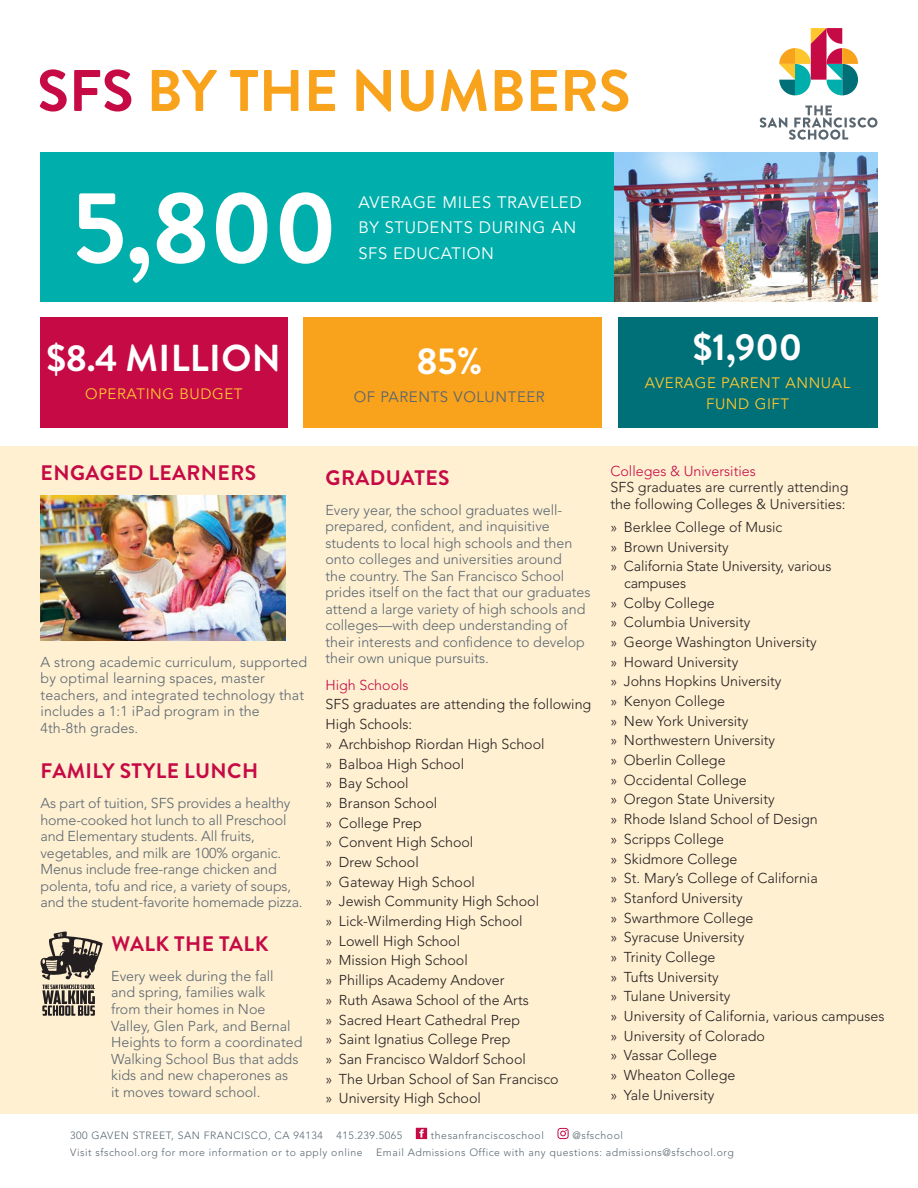
<style>
.page{position:relative;width:918px;height:1188px;background:#fff}
.page>*{position:absolute;margin:0;border:0;box-sizing:border-box;transform-origin:0 0}
.t1{font:700 102px "Brandon Grotesque";color:#fff}
.t2{font:700 58.5px "Brandon Grotesque";color:#f9a21c}
.t3{font:700 37.5px "Brandon Grotesque";letter-spacing:.01em;color:#fff}
.t4{font:700 21px "Brandon Grotesque";letter-spacing:.02em;color:#c60a45}
.t5{font:16.5px/25.5px "Avenir";letter-spacing:.04em;color:#fff}
.t6{font:15px/21px "Avenir";letter-spacing:.04em;color:#ffc52d;text-align:center}
.t7{font:15px "Avenir";letter-spacing:.04em;color:#5a6670}
.t8{font:300 14.25px/19.8px "Avenir";color:#231f20}
.t9{font:300 14.25px/16.5px "Avenir";color:#5a6670}
.t10{font:300 14.25px "Avenir";color:#c60a45}
.t11{font:300 10.5px "Avenir";letter-spacing:.05em;color:#5a6670}
.s1{color:#c60a45}
</style>
<div class="page">
<div style="left:0;top:446px;width:918px;height:667px;background:#fff0d2"></div>
<svg style="left:40px;top:931px;width:63px;height:85px"></svg>
<img style="left:40px;top:495px;width:245px;height:146px">
<svg style="left:779px;top:28px;width:79px;height:67px"></svg>
<svg style="left:760px;top:105px;width:118px;height:35px"></svg>
<div style="left:40px;top:152px;width:575px;height:150px;background:#00afab"></div>
<img style="left:615px;top:152px;width:263px;height:150px">
<div style="left:303px;top:317px;width:299px;height:111px;background:#f9a21c"></div>
<div style="left:618px;top:317px;width:260px;height:111px;background:#007078"></div>
<div style="left:40px;top:317px;width:248px;height:111px;background:#c60a45"></div>
<svg style="left:416px;top:1128px;width:11px;height:11px"></svg>
<svg style="left:557px;top:1128px;width:12px;height:11px"></svg>
<p class="t2" style="left:37px;top:50px;width:595px"><span class="s1">SFS</span> BY THE NUMBERS</p>
<p class="t1" style="left:72px;top:156px;width:267px">5,800</p>
<p class="t5" style="left:358px;top:190px;width:225px">AVERAGE MILES TRAVELED<br>BY STUDENTS DURING AN<br>SFS EDUCATION</p>
<p class="t3" style="left:47px;top:332px;width:236px">$8.4 MILLION</p>
<p class="t6" style="left:85px;top:383px;width:159px">OPERATING BUDGET</p>
<p class="t3" style="left:416px;top:335px;width:67px">85%</p>
<p class="t7" style="left:354px;top:388px;width:193px">OF PARENTS VOLUNTEER</p>
<p class="t3" style="left:693px;top:321px;width:111px">$1,900</p>
<p class="t6" style="left:645px;top:373px;width:207px">AVERAGE PARENT ANNUAL<br>FUND GIFT</p>
<p class="t4" style="left:41px;top:458px;width:217px">ENGAGED LEARNERS</p>
<p class="t9" style="left:40px;top:654px;width:268px">A strong academic curriculum, supported by optimal learning spaces, master teachers, and integrated technology that includes a 1:1 iPad program in the 4th-8th grades.</p>
<p class="t4" style="left:41px;top:757px;width:219px">FAMILY STYLE LUNCH</p>
<p class="t9" style="left:40px;top:795px;width:264px">As part of tuition, SFS provides a healthy home-cooked hot lunch to all Preschool and Elementary students. All fruits, vegetables, and milk are 100% organic.<br>Menus include free-range chicken and polenta, tofu and rice, a variety of soups, and the student-favorite homemade pizza.</p>
<p class="t4" style="left:111px;top:929px;width:159px">WALK THE TALK</p>
<p class="t9" style="left:111px;top:968px;width:193px">Every week during the fall<br>and spring, families walk<br>from their homes in Noe<br>Valley, Glen Park, and Bernal<br>Heights to form a coordinated<br>Walking School Bus that adds kids and new chaperones as<br>it moves toward school.</p>
<p class="t4" style="left:326px;top:463px;width:126px">GRADUATES</p>
<p class="t9" style="left:326px;top:502px;width:267px">Every year, the school graduates well&shy;prepared, confident, and inquisitive students to local high schools and then onto colleges and universities around<br>the country. The San Francisco School prides itself on the fact that our graduates attend a large variety of high schools and colleges—with deep understanding of their interests and confidence to develop their own unique pursuits.</p>
<p class="t10" style="left:326px;top:676px;width:85px">High Schools</p>
<p class="t8" style="left:326px;top:695px;width:267px">SFS graduates are attending the following<br>High Schools:</p>
<p class="t8" style="left:326px;top:734px;width:221px">» Archbishop Riordan High School</p>
<p class="t8" style="left:326px;top:754px;width:140px">» Balboa High School</p>
<p class="t8" style="left:326px;top:774px;width:85px">» Bay School</p>
<p class="t8" style="left:326px;top:793px;width:113px">» Branson School</p>
<p class="t8" style="left:326px;top:813px;width:98px">» College Prep</p>
<p class="t8" style="left:326px;top:833px;width:149px">» Convent High School</p>
<p class="t8" style="left:326px;top:852px;width:95px">» Drew School</p>
<p class="t8" style="left:326px;top:872px;width:151px">» Gateway High School</p>
<p class="t8" style="left:326px;top:892px;width:215px">» Jewish Community High School</p>
<p class="t8" style="left:326px;top:911px;width:199px">» Lick-Wilmerding High School</p>
<p class="t8" style="left:326px;top:931px;width:136px">» Lowell High School</p>
<p class="t8" style="left:326px;top:951px;width:144px">» Mission High School</p>
<p class="t8" style="left:326px;top:970px;width:180px">» Phillips Academy Andover</p>
<p class="t8" style="left:326px;top:990px;width:205px">» Ruth Asawa School of the Arts</p>
<p class="t8" style="left:326px;top:1010px;width:196px">» Sacred Heart Cathedral Prep</p>
<p class="t8" style="left:326px;top:1029px;width:187px">» Saint Ignatius College Prep</p>
<p class="t8" style="left:326px;top:1049px;width:202px">» San Francisco Waldorf School</p>
<p class="t8" style="left:326px;top:1069px;width:235px">» The Urban School of San Francisco</p>
<p class="t8" style="left:326px;top:1088px;width:157px">» University High School</p>
<p class="t10" style="left:610px;top:463px;width:147px">Colleges &amp; Universities</p>
<p class="t8" style="left:610px;top:478px;width:240px">SFS graduates are currently attending</p>
<p class="t8" style="left:610px;top:494px;width:237px">the following Colleges &amp; Universities:</p>
<p class="t8" style="left:610px;top:517px;width:173px">» Berklee College of Music</p>
<p class="t8" style="left:610px;top:537px;width:120px">» Brown University</p>
<p class="t8" style="left:624px;top:558px;width:209px;line-height:16.5px;text-indent:-14px">» California State University, various campuses</p>
<p class="t8" style="left:610px;top:593px;width:106px">» Colby College</p>
<p class="t8" style="left:610px;top:613px;width:141px">» Columbia University</p>
<p class="t8" style="left:610px;top:632px;width:208px">» George Washington University</p>
<p class="t8" style="left:610px;top:652px;width:129px">» Howard University</p>
<p class="t8" style="left:610px;top:672px;width:173px">» Johns Hopkins University</p>
<p class="t8" style="left:610px;top:691px;width:116px">» Kenyon College</p>
<p class="t8" style="left:610px;top:711px;width:140px">» New York University</p>
<p class="t8" style="left:610px;top:731px;width:166px">» Northwestern University</p>
<p class="t8" style="left:610px;top:750px;width:117px">» Oberlin College</p>
<p class="t8" style="left:610px;top:770px;width:138px">» Occidental College</p>
<p class="t8" style="left:610px;top:790px;width:166px">» Oregon State University</p>
<p class="t8" style="left:610px;top:809px;width:209px">» Rhode Island School of Design</p>
<p class="t8" style="left:610px;top:829px;width:115px">» Scripps College</p>
<p class="t8" style="left:610px;top:849px;width:129px">» Skidmore College</p>
<p class="t8" style="left:610px;top:868px;width:209px">» St. Mary’s College of California</p>
<p class="t8" style="left:610px;top:888px;width:134px">» Stanford University</p>
<p class="t8" style="left:610px;top:908px;width:144px">» Swarthmore College</p>
<p class="t8" style="left:610px;top:928px;width:135px">» Syracuse University</p>
<p class="t8" style="left:610px;top:947px;width:106px">» Trinity College</p>
<p class="t8" style="left:610px;top:967px;width:110px">» Tufts University</p>
<p class="t8" style="left:610px;top:987px;width:121px">» Tulane University</p>
<p class="t8" style="left:610px;top:1006px;width:276px">» University of California, various campuses</p>
<p class="t8" style="left:610px;top:1026px;width:156px">» University of Colorado</p>
<p class="t8" style="left:610px;top:1046px;width:108px">» Vassar College</p>
<p class="t8" style="left:610px;top:1065px;width:126px">» Wheaton College</p>
<p class="t8" style="left:610px;top:1085px;width:105px">» Yale University</p>
<p class="t11" style="left:70px;top:1129px;width:254px">300 GAVEN STREET, SAN FRANCISCO, CA 94134</p>
<p class="t11" style="left:336px;top:1129px;width:67px">415.239.5065</p>
<p class="t11" style="left:431px;top:1129px;width:115px">thesanfranciscoschool</p>
<p class="t11" style="left:572px;top:1129px;width:52px">@sfschool</p>
<p class="t11" style="left:70px;top:1146px;width:294px">Visit sfschool.org for more information or to apply online</p>
<p class="t11" style="left:376px;top:1146px;width:359px">Email Admissions Office with any questions: admissions@sfschool.org</p>
</div>
